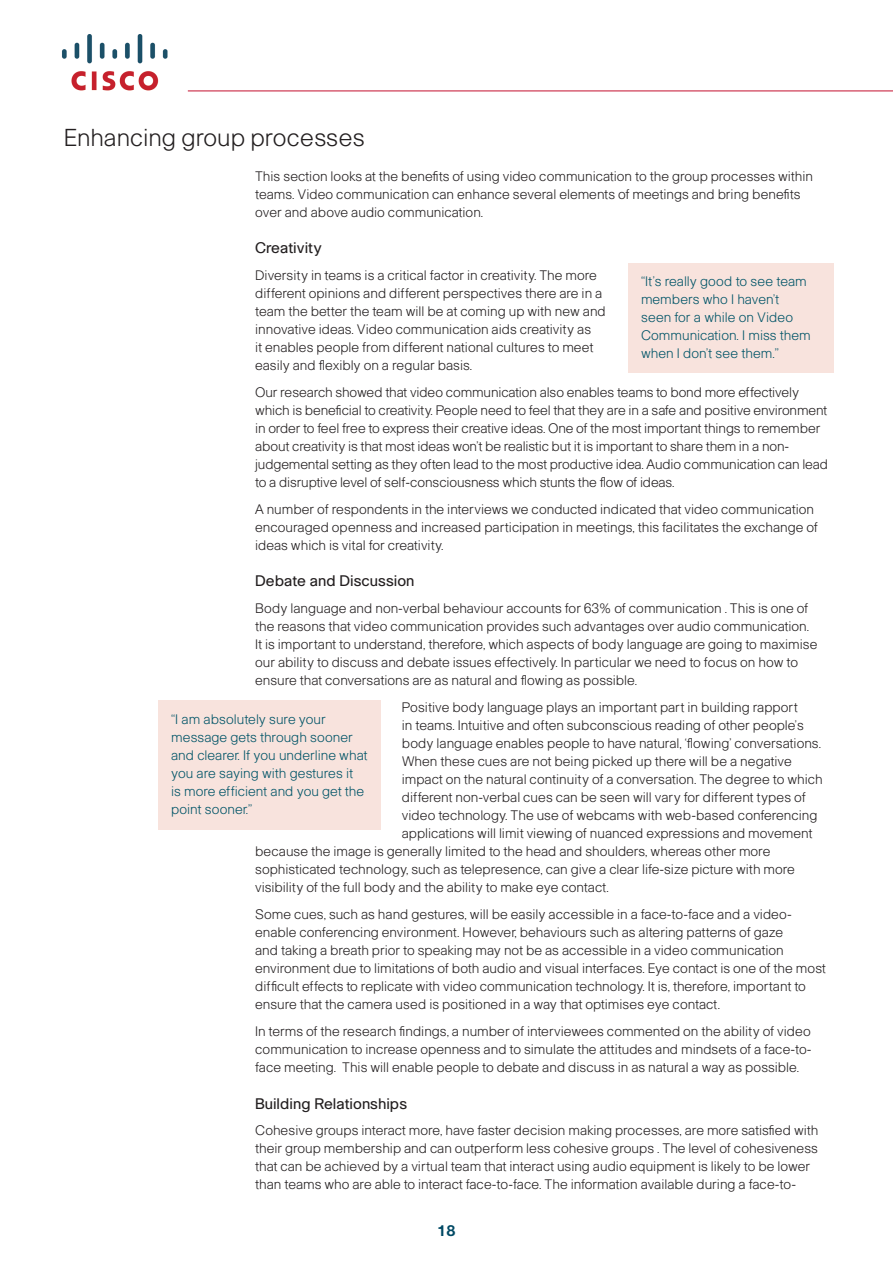
<style>
.page{position:relative;width:893px;height:1263px;background:#fff}
.page>*{position:absolute;margin:0;border:0;box-sizing:border-box;transform-origin:0 0}
.Headline{font:300 24px "Cisco";color:#231f20}
.SubHead1{font:15px "Cisco";color:#231f20}
.folio{font:700 15px "Cisco";color:#004964}
.Body{font:300 13.5px/18px "Cisco";color:#231f20}
.Pullquote_Attribute{font:300 13.5px/18px "Cisco";color:#005467}
</style>
<div class="page">
<svg style="left:187px;top:90px;width:706px;height:2px"></svg>
<img style="left:62px;top:35px;width:106px;height:56px">
<div style="left:628px;top:263px;width:206px;height:109px;background:#f8e3dd"></div>
<div style="left:158px;top:701px;width:223px;height:129px;background:#f8e3dd"></div>
<p class="Headline" style="left:64px;top:123px;width:303px">Enhancing group processes</p>
<p class="Body" style="left:255px;top:167px;width:560px">This section looks at the benefits of using video communication to the group processes within teams. Video communication can enhance several elements of meetings and bring benefits over and above audio communication.</p>
<p class="SubHead1" style="left:255px;top:239px;width:68px">Creativity</p>
<p class="Body" style="left:255px;top:265px;width:352px">Diversity in teams is a critical factor in creativity. The more different opinions and different perspectives there are in a team the better the team will be at coming up with new and innovative ideas. Video communication aids creativity as<br>it enables people from different national cultures to meet easily and flexibly on a regular basis.</p>
<p class="Body" style="left:255px;top:383px;width:574px">Our research showed that video communication also enables teams to bond more effectively which is beneficial to creativity. People need to feel that they are in a safe and positive environment in order to feel free to express their creative ideas. One of the most important things to remember about creativity is that most ideas won’t be realistic but it is important to share them in a non&shy;judgemental setting as they often lead to the most productive idea. Audio communication can lead to a disruptive level of self-consciousness which stunts the flow of ideas.</p>
<p class="Body" style="left:255px;top:500px;width:564px">A number of respondents in the interviews we conducted indicated that video communication encouraged openness and increased participation in meetings, this facilitates the exchange of ideas which is vital for creativity.</p>
<p class="SubHead1" style="left:255px;top:572px;width:161px">Debate and Discussion</p>
<p class="Body" style="left:255px;top:599px;width:564px">Body language and non-verbal behaviour accounts for 63% of communication . This is one of the reasons that video communication provides such advantages over audio communication.<br>It is important to understand, therefore, which aspects of body language are going to maximise our ability to discuss and debate issues effectively. In particular we need to focus on how to ensure that conversations are as natural and flowing as possible.</p>
<p class="Body" style="left:402px;top:698px;width:397px">Positive body language plays an important part in building rapport</p>
<p class="Body" style="left:402px;top:716px;width:403px">in teams. Intuitive and often subconscious reading of other people’s</p>
<p class="Body" style="left:402px;top:734px;width:421px">body language enables people to have natural, ‘flowing’ conversations.</p>
<p class="Body" style="left:402px;top:752px;width:392px">When these cues are not being picked up there will be a negative</p>
<p class="Body" style="left:402px;top:770px;width:422px">impact on the natural continuity of a conversation. The degree to which</p>
<p class="Body" style="left:402px;top:788px;width:405px">different non-verbal cues can be seen will vary for different types of</p>
<p class="Body" style="left:402px;top:806px;width:417px">video technology. The use of webcams with web-based conferencing</p>
<p class="Body" style="left:402px;top:824px;width:412px">applications will limit viewing of nuanced expressions and movement</p>
<p class="Body" style="left:255px;top:842px;width:517px">because the image is generally limited to the head and shoulders, whereas other more</p>
<p class="Body" style="left:255px;top:860px;width:541px">sophisticated technology, such as telepresence, can give a clear life-size picture with more</p>
<p class="Body" style="left:255px;top:878px;width:355px">visibility of the full body and the ability to make eye contact.</p>
<p class="Body" style="left:255px;top:905px;width:572px">Some cues, such as hand gestures, will be easily accessible in a face-to-face and a video&shy;enable conferencing environment. However, behaviours such as altering patterns of gaze<br>and taking a breath prior to speaking may not be as accessible in a video communication environment due to limitations of both audio and visual interfaces. Eye contact is one of the most difficult effects to replicate with video communication technology. It is, therefore, important to ensure that the camera used is positioned in a way that optimises eye contact.</p>
<p class="Body" style="left:255px;top:1022px;width:558px;text-align:justify">In terms of the research findings, a number of interviewees commented on the ability of video communication to increase openness and to simulate the attitudes and mindsets of a face-to&shy;face meeting. This will enable people to debate and discuss in as natural a way as possible.</p>
<p class="SubHead1" style="left:255px;top:1095px;width:154px">Building Relationships</p>
<p class="Body" style="left:255px;top:1121px;width:565px">Cohesive groups interact more, have faster decision making processes, are more satisfied with their group membership and can outperform less cohesive groups . The level of cohesiveness that can be achieved by a virtual team that interact using audio equipment is likely to be lower than teams who are able to interact face-to-face. The information available during a face-to-</p>
<p class="Pullquote_Attribute" style="left:641px;top:272px;width:171px">“It’s really good to see team members who I haven’t seen for a while on Video<br>Communication. I miss them when I don’t see them.”</p>
<p class="Pullquote_Attribute" style="left:171px;top:710px;width:198px">“I am absolutely sure your message gets through sooner and clearer. If you underline what you are saying with gestures it<br>is more efficient and you get the point sooner.”</p>
<p class="folio" style="left:437px;top:1222px;width:21px">18</p>
</div>
